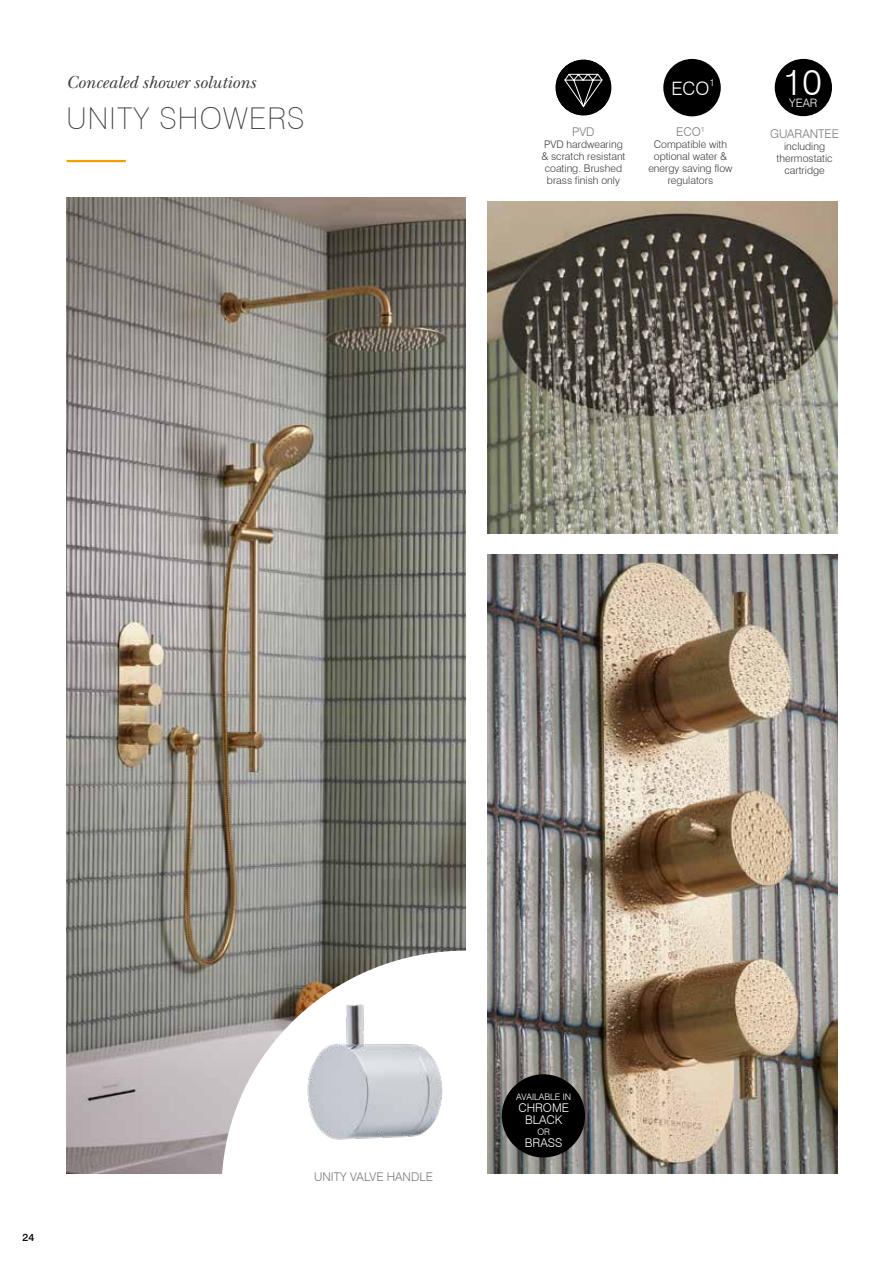
<style>
.page{position:relative;width:893px;height:1263px;background:#fff}
.page>*{position:absolute;margin:0;border:0;box-sizing:border-box;transform-origin:0 0}
.t1{font:300 36.3px "Swiss 721 BT";color:#fff}
.t2{font:100 30px "Swiss 721 BT";letter-spacing:.04em;color:#3c3c3b}
.t3{font:300 18.45px "Swiss 721 BT";color:#fff}
.t4{font:italic 18px "New Baskerville ITC";color:#3c3c3b}
.t5{font:300 12px "Swiss 721 BT";color:#7c7b7b}
.t6{font:300 12px/12px "Swiss 721 BT";color:#fff;text-align:center}
.t7{font:300 11.55px "Swiss 721 BT";color:#fff}
.t8{font:300 10.5px/12px "Swiss 721 BT";color:#3c3c3b;text-align:center}
.t9{font:500 10.5px "Swiss 721 BT";color:#000}
.t10{font:300 9.9px "Swiss 721 BT";color:#fff}
.t11{font:300 9px "Swiss 721 BT";color:#fff}
</style>
<div class="page">
<img style="left:67px;top:198px;width:399px;height:975px">
<img style="left:487px;top:201px;width:351px;height:333px">
<img style="left:487px;top:555px;width:351px;height:618px">
<div style="left:502px;top:1074px;width:83px;height:83px;background:#000;border-radius:50%"></div>
<hr style="left:67px;top:160px;width:59px;height:2px;background:#f59e00">
<div style="left:775px;top:59px;width:57px;height:57px;background:#000;border-radius:50%"></div>
<div style="left:663px;top:59px;width:58px;height:57px;background:#000;border-radius:50%"></div>
<div style="left:556px;top:60px;width:55px;height:55px;background:#000;border-radius:50%"></div>
<div style="left:556px;top:60px;width:55px;height:55px;border:1px solid #000;border-radius:50%"></div>
<svg style="left:563px;top:73px;width:40px;height:35px"></svg>
<svg style="left:222px;top:950px;width:244px;height:224px"></svg>
<img style="left:291px;top:993px;width:165px;height:161px">
<h3 class="t4" style="left:66px;top:72px;width:191px">Concealed shower solutions</h3>
<h2 class="t2" style="left:67px;top:100px;width:239px">UNITY SHOWERS</h2>
<p class="t5" style="left:572px;top:125px;width:24px">PVD</p>
<p class="t8" style="left:541px;top:138px;width:86px">PVD hardwearing &amp; scratch resistant coating. Brushed brass finish only</p>
<h3 class="t3" style="left:671px;top:77px;width:39px">ECO</h3>
<p class="t10" style="left:709px;top:76px;width:7px">1</p>
<p class="t5" style="left:676px;top:125px;width:30px">ECO<sup>1</sup></p>
<p class="t8" style="left:648px;top:138px;width:86px">Compatible with optional water &amp; energy saving flow regulators</p>
<h1 class="t1" style="left:783px;top:61px;width:40px">10</h1>
<p class="t7" style="left:789px;top:96px;width:30px">YEAR</p>
<p class="t5" style="left:770px;top:126px;width:71px">GUARANTEE</p>
<p class="t8" style="left:777px;top:140px;width:57px">including thermostatic cartridge</p>
<p class="t9" style="left:23px;top:1231px;width:13px">24</p>
<p class="t5" style="left:314px;top:1169px;width:120px">UNITY VALVE HANDLE</p>
<p class="t11" style="left:516px;top:1091px;width:56px">AVAILABLE IN</p>
<p class="t6" style="left:518px;top:1102px;width:52px">CHROME<br>BLACK</p>
<p class="t11" style="left:537px;top:1126px;width:14px">OR</p>
<p class="t6" style="left:525px;top:1136px;width:39px">BRASS</p>
</div>
